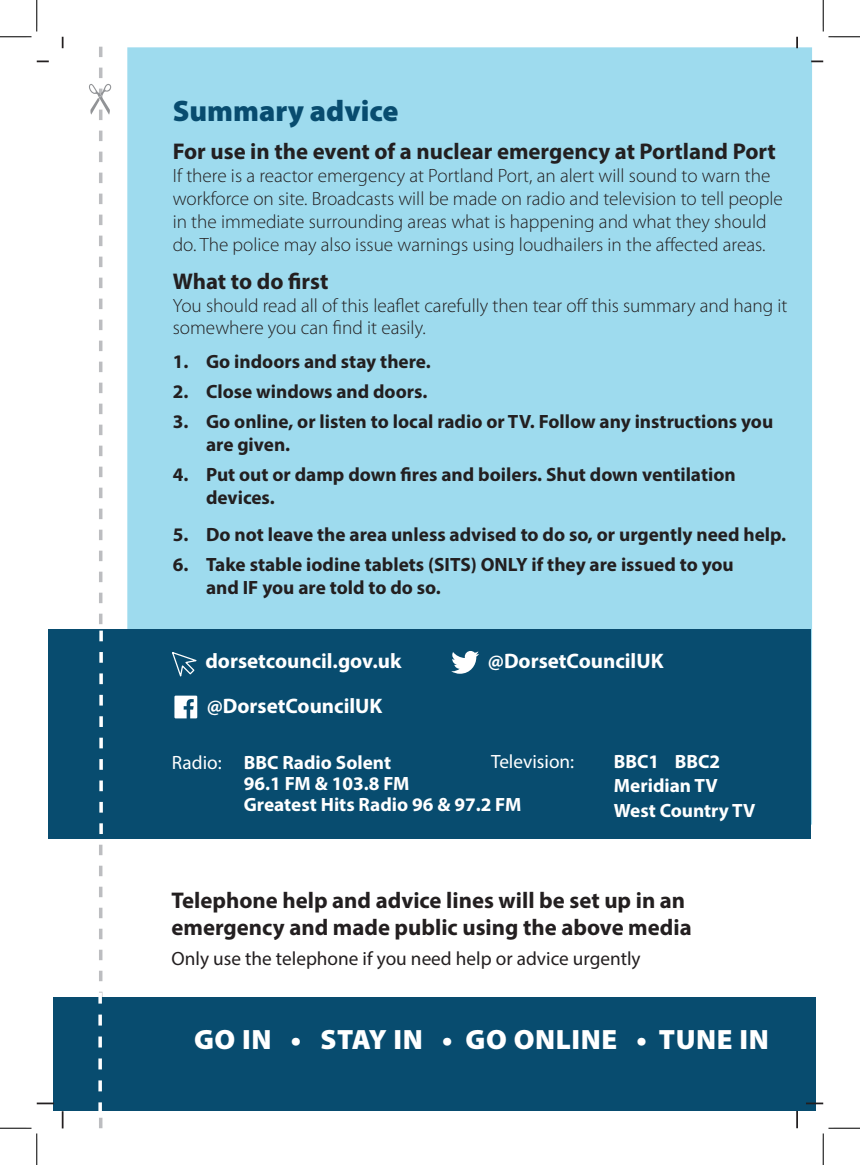
<style>
.page{position:relative;width:860px;height:1165px;background:#fff}
.page>*{position:absolute;margin:0;border:0;box-sizing:border-box;transform-origin:0 0}
.t1{font:900 29.75px "Myriad Pro";color:#084c6f}
.t2{font:900 28px "Myriad Pro";letter-spacing:.02em;color:#fff}
.t3{font:700 22.75px/27.3px "Myriad Pro";color:#231f20}
.t4{font:700 21px "Myriad Pro";color:#fff}
.t5{font:300 19.25px/23.1px "Myriad Pro";color:#231f20}
.t6{font:700 19.25px/22.8px "Myriad Pro";color:#231f20}
.t7{font:700 19.25px/24.5px "Myriad Pro";color:#fff}
.t8{font:19.25px "Myriad Pro";color:#231f20}
.t9{font:19.25px "Myriad Pro";color:#fff}
.s1{font-weight:400}
</style>
<div class="page">
<div style="left:127px;top:47px;width:685px;height:777px;background:#9edbee"></div>
<div style="left:49px;top:630px;width:762px;height:209px;background:#084c6f"></div>
<div style="left:53px;top:997px;width:763px;height:114px;background:#084c6f"></div>
<svg style="left:451px;top:651px;width:28px;height:23px"></svg>
<svg style="left:172px;top:652px;width:25px;height:25px"></svg>
<svg style="left:62px;top:37px;width:2px;height:11px"></svg>
<svg style="left:37px;top:61px;width:12px;height:1px"></svg>
<svg style="left:796px;top:37px;width:2px;height:11px"></svg>
<svg style="left:811px;top:61px;width:12px;height:1px"></svg>
<svg style="left:806px;top:1102px;width:17px;height:2px"></svg>
<svg style="left:796px;top:1111px;width:2px;height:17px"></svg>
<svg style="left:37px;top:1102px;width:17px;height:2px"></svg>
<svg style="left:62px;top:1111px;width:2px;height:17px"></svg>
<svg style="left:174px;top:696px;width:23px;height:22px"></svg>
<svg style="left:89px;top:47px;width:22px;height:1081px"></svg>
<hr style="left:0;top:36px;width:32px;height:1px;background:#000">
<hr style="left:828px;top:36px;width:32px;height:1px;background:#000">
<hr style="left:0;top:1128px;width:32px;height:1px;background:#000">
<hr style="left:828px;top:1128px;width:32px;height:1px;background:#000">
<hr style="left:36px;top:0;width:1px;height:31px;background:#000">
<hr style="left:36px;top:1133px;width:1px;height:32px;background:#000">
<hr style="left:823px;top:0;width:1px;height:31px;background:#000">
<hr style="left:823px;top:1133px;width:1px;height:32px;background:#000">
<h1 class="t1" style="left:173px;top:94px;width:227px">Summary advice</h1>
<p class="t3" style="left:173px;top:137px;width:605px">For use in the event of a nuclear emergency at Portland Port</p>
<p class="t5" style="left:173px;top:164px;width:611px">If there is a reactor emergency at Portland Port, an alert will sound to warn the workforce on site. Broadcasts will be made on radio and television to tell people in the immediate surrounding areas what is happening and what they should do. The police may also issue warnings using loudhailers in the affected areas.</p>
<p class="t3" style="left:173px;top:267px;width:157px">What to do first</p>
<p class="t5" style="left:173px;top:294px;width:616px">You should read all of this leaflet carefully then tear off this summary and hang it somewhere you can find it easily.</p>
<p class="t6" style="left:173px;top:349px;width:259px">1. Go indoors and stay there.</p>
<p class="t6" style="left:173px;top:380px;width:256px">2. Close windows and doors.</p>
<p class="t6" style="left:206px;top:410px;width:569px;text-indent:-33px">3. Go online, or listen to local radio or TV. Follow any instructions you are given.</p>
<p class="t6" style="left:206px;top:463px;width:531px;text-indent:-33px">4. Put out or damp down fires and boilers. Shut down ventilation devices.</p>
<p class="t6" style="left:173px;top:522px;width:615px">5. Do not leave the area unless advised to do so, or urgently need help.</p>
<p class="t6" style="left:206px;top:552px;width:529px;text-indent:-33px">6. Take stable iodine tablets (SITS) ONLY if they are issued to you and IF you are told to do so.</p>
<p class="t4" style="left:205px;top:647px;width:198px">dorsetcouncil.gov.uk</p>
<p class="t4" style="left:488px;top:647px;width:177px">@DorsetCouncilUK</p>
<p class="t4" style="left:207px;top:692px;width:177px">@DorsetCouncilUK</p>
<p class="t9" style="left:491px;top:749px;width:85px">Television:</p>
<p class="t7" style="left:614px;top:748px;width:143px">BBC1 BBC2<br>Meridian TV<br>West Country TV</p>
<p class="t7" style="left:244px;top:751px;width:279px;line-height:21px;text-indent:-72px"><span class="s1">Radio:</span> BBC Radio Solent<br>96.1 FM &amp; 103.8 FM<br>Greatest Hits Radio 96 &amp; 97.2 FM</p>
<p class="t3" style="left:171px;top:885px;width:522px">Telephone help and advice lines will be set up in an emergency and made public using the above media</p>
<p class="t8" style="left:171px;top:946px;width:471px">Only use the telephone if you need help or advice urgently</p>
<h2 class="t2" style="left:194px;top:1023px;width:576px">GO IN • STAY IN • GO ONLINE • TUNE IN</h2>
</div>
